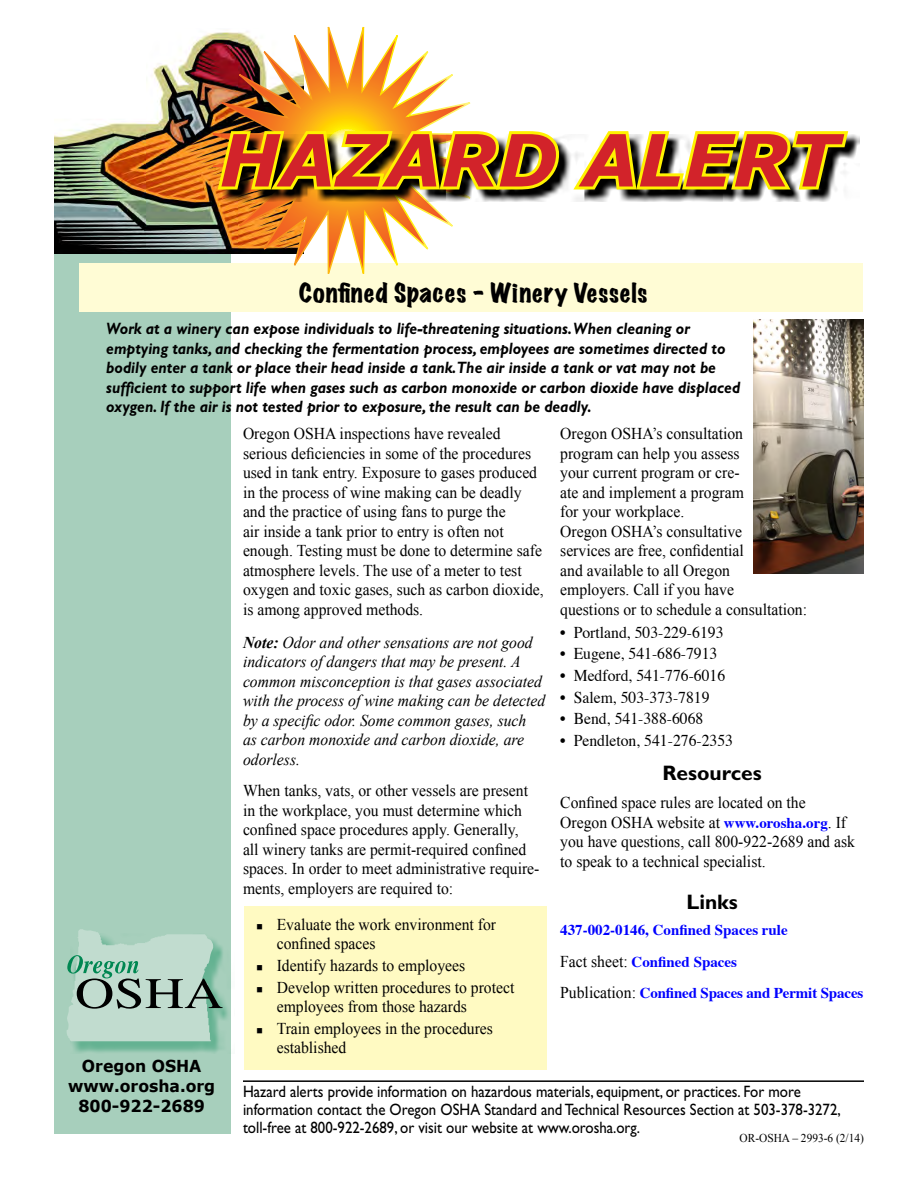
<style>
.page{position:relative;width:918px;height:1188px;background:#fff}
.page>*{position:absolute;margin:0;border:0;box-sizing:border-box;transform-origin:0 0}
.t1{font:italic 700 72px "Verdana";color:#d2232a}
.t2{font:expanded 24px "Marker Felt";letter-spacing:.035em;color:#000}
.t3{font:700 21px "Gill Sans";color:#000}
.t4{font:16.5px/19.5px "Times New Roman";color:#000;scale:.95 1}
.t5{font:italic 700 16.5px/19.5px "Gill Sans";color:#000;scale:.92 1}
.t6{font:italic 16.5px/19.5px "Times New Roman";color:#000;scale:.95 1}
.t7{font:16.5px/18px "Gill Sans";color:#000;scale:.9 1}
.t8{font:16.5px "Times";color:#000;scale:.95 1}
.t9{font:700 16.5px/19.8px "Verdana";color:#000;text-align:center;scale:.95 1}
.t10{font:700 15px/31.3px "Times";color:#00f}
.t11{font:12px "Times New Roman";color:#000;scale:.95 1}
.s1{font-family:"Times";font-weight:700;font-size:15px;color:#00f}
.s2{font-family:"Times New Roman";font-weight:400;font-size:16.5px;color:#000}
.s3{font-weight:700}
</style>
<div class="page">
<div style="left:55px;top:197px;width:176px;height:936px;background:#a7cfbc"></div>
<img style="left:54px;top:38px;width:147px;height:215px">
<div style="left:79px;top:264px;width:784px;height:48px;background:#fffcd5"></div>
<img style="left:201px;top:26px;width:290px;height:248px">
<svg style="left:221px;top:134px;width:639px;height:68px"></svg>
<img style="left:214px;top:127px;width:638px;height:65px">
<div style="left:70px;top:933px;width:164px;height:121px;background:#008752;opacity:.4"></div>
<svg style="left:67px;top:929px;width:156px;height:112px;background:#a5c5b6"></svg>
<hr style="left:243px;top:1080px;width:621px;height:2px;background:#000">
<div style="left:244px;top:906px;width:303px;height:164px;background:#fffac2"></div>
<img style="left:754px;top:320px;width:110px;height:253px">
<h1 class="t1" style="left:219px;top:113px;width:620px">HAZARD ALERT</h1>
<h2 class="t2" style="left:299px;top:280px;width:350px">Confined Spaces – Winery Vessels</h2>
<p class="t5" style="left:106px;top:319px;width:691px">Work at a winery can expose individuals to life-threatening situations. When cleaning or emptying tanks, and checking the fermentation process, employees are sometimes directed to bodily enter a tank or place their head inside a tank.The air inside a tank or vat may not be sufficient to support life when gases such as carbon monoxide or carbon dioxide have displaced oxygen. If the air is not tested prior to exposure, the result can be deadly.</p>
<p class="t4" style="left:560px;top:424px;width:261px">Oregon OSHA’s consultation<br>program can help you assess<br>your current program or cre-<br>ate and implement a program<br>for your workplace.<br>Oregon OSHA’s consultative<br>services are free, confidential<br>and available to all Oregon<br>employers. Call if you have<br>questions or to schedule a consultation:</p>
<p class="t8" style="left:560px;top:622px;width:173px">• Portland, 503-229-6193</p>
<p class="t8" style="left:560px;top:643px;width:167px">• Eugene, 541-686-7913</p>
<p class="t8" style="left:560px;top:665px;width:175px">• Medford, 541-776-6016</p>
<p class="t8" style="left:560px;top:687px;width:159px">• Salem, 503-373-7819</p>
<p class="t8" style="left:560px;top:708px;width:152px">• Bend, 541-388-6068</p>
<p class="t8" style="left:560px;top:730px;width:183px">• Pendleton, 541-276-2353</p>
<p class="t3" style="left:662px;top:761px;width:101px">Resources</p>
<p class="t4" style="left:560px;top:793px;width:312px">Confined space rules are located on the Oregon OSHA website at <span class="s1">www.orosha.org</span>. If you have questions, call 800-922-2689 and ask to speak to a technical specialist.</p>
<p class="t3" style="left:686px;top:889px;width:53px">Links</p>
<p class="t10" style="left:560px;top:915px;width:305px">437-002-0146, Confined Spaces rule<br><span class="s2">Fact sheet:</span> Confined Spaces<br><span class="s2">Publication:</span> Confined Spaces and Permit Spaces</p>
<p class="t4" style="left:243px;top:424px;width:318px">Oregon OSHA inspections have revealed serious deficiencies in some of the procedures used in tank entry. Exposure to gases produced in the process of wine making can be deadly and the practice of using fans to purge the<br>air inside a tank prior to entry is often not enough. Testing must be done to determine safe atmosphere levels. The use of a meter to test oxygen and toxic gases, such as carbon dioxide, is among approved methods.</p>
<p class="t6" style="left:243px;top:632px;width:320px"><span class="s3">Note:</span> Odor and other sensations are not good indicators of dangers that may be present. A common misconception is that gases associated with the process of wine making can be detected by a specific odor. Some common gases, such<br>as carbon monoxide and carbon dioxide, are odorless.</p>
<p class="t4" style="left:243px;top:781px;width:313px">When tanks, vats, or other vessels are present in the workplace, you must determine which confined space procedures apply. Generally,<br>all winery tanks are permit-required confined spaces. In order to meet administrative require&shy;ments, employers are required to:</p>
<p class="t4" style="left:277px;top:914px;width:232px;text-indent:-20px">■ Evaluate the work environment for confined spaces</p>
<p class="t4" style="left:256px;top:956px;width:221px">■ Identify hazards to employees</p>
<p class="t4" style="left:277px;top:977px;width:252px;text-indent:-20px">■ Develop written procedures to protect employees from those hazards</p>
<p class="t4" style="left:277px;top:1018px;width:229px;text-indent:-20px">■ Train employees in the procedures established</p>
<p class="t9" style="left:68px;top:1057px;width:156px">Oregon OSHA www.orosha.org<br>800-922-2689</p>
<p class="t7" style="left:243px;top:1083px;width:666px">Hazard alerts provide information on hazardous materials, equipment, or practices. For more information contact the Oregon OSHA Standard and Technical Resources Section at 503-378-3272, toll-free at 800-922-2689, or visit our website at www.orosha.org.</p>
<p class="t11" style="left:740px;top:1131px;width:132px">OR-OSHA – 2993-6 (2/14)</p>
</div>
